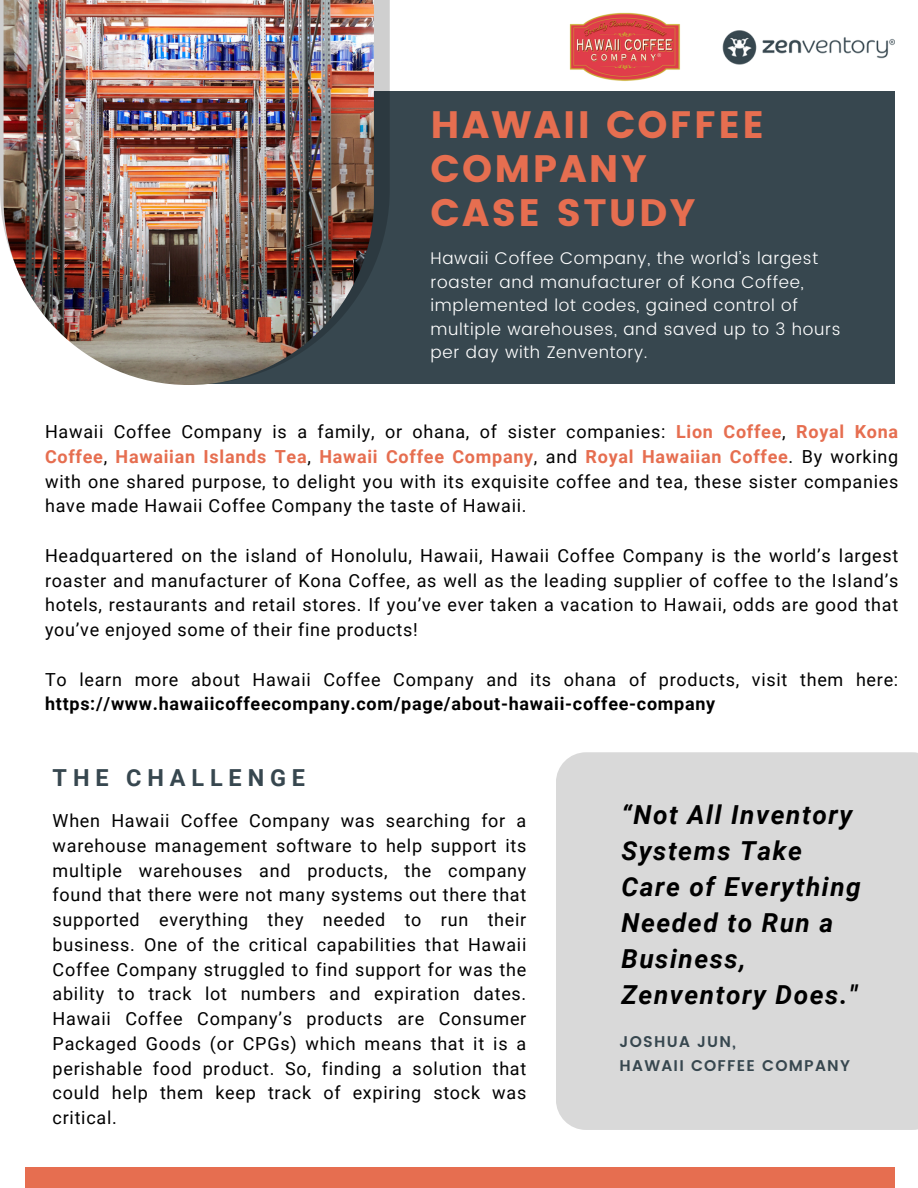
<style>
.page{position:relative;width:918px;height:1188px;background:#fff}
.page>*{position:absolute;margin:0;border:0;box-sizing:border-box;transform-origin:0 0}
.t1{font:38.25px/43.8px "Poppins";letter-spacing:.06em;color:#e66e50}
.t2{font:italic 700 26.25px/36px "Roboto";letter-spacing:.06em;color:#000}
.t3{font:700 23.4px "Roboto";letter-spacing:.25em;color:#37474f}
.t4{font:18px/24.8px "Roboto";letter-spacing:.04em;color:#000;text-align:justify}
.t5{font:300 16.95px/23.7px "Poppins";letter-spacing:.04em;color:#fff}
.t6{font:600 15.45px "Poppins";letter-spacing:.08em;color:#37474f}
.s1{font-weight:700;color:#e66e50}
.s2{font-weight:700}
</style>
<div class="page">
<div style="left:190px;top:92px;width:704px;height:292px;background:#37474f"></div>
<svg style="left:0;top:0;width:390px;height:265px"></svg>
<img style="left:4px;top:0;width:370px;height:385px">
<div style="left:25px;top:1167px;width:869px;height:21px;background:#e66e50"></div>
<div style="left:556px;top:752px;width:362px;height:378px;background:#d9d9d9"></div>
<img style="left:723px;top:30px;width:172px;height:34px">
<img style="left:568px;top:12px;width:114px;height:80px">
<h4 class="t1" style="left:431px;top:103px;width:335px">HAWAII COFFEE<br>COMPANY</h4>
<p class="t1" style="left:431px;top:191px;width:267px">CASE STUDY</p>
<h4 class="t5" style="left:431px;top:246px;width:412px">Hawaii Coffee Company, the world’s largest roaster and manufacturer of Kona Coffee, implemented lot codes, gained control of multiple warehouses, and saved up to 3 hours per day with Zenventory.</h4>
<p class="t4" style="left:45px;top:420px;width:855px">Hawaii Coffee Company is a family, or ohana, of sister companies: <span class="s1">Lion Coffee</span>, <span class="s1">Royal Kona Coffee</span>, <span class="s1">Hawaiian Islands Tea</span>, <span class="s1">Hawaii Coffee Company</span>, and <span class="s1">Royal Hawaiian Coffee</span>. By working with one shared purpose, to delight you with its exquisite coffee and tea, these sister companies have made Hawaii Coffee Company the taste of Hawaii.</p>
<p class="t4" style="left:45px;top:543px;width:855px">Headquartered on the island of Honolulu, Hawaii, Hawaii Coffee Company is the world’s largest roaster and manufacturer of Kona Coffee, as well as the leading supplier of coffee to the Island’s hotels, restaurants and retail stores. If you’ve ever taken a vacation to Hawaii, odds are good that you’ve enjoyed some of their fine products!</p>
<h1 class="t4" style="left:45px;top:667px;width:855px">To learn more about Hawaii Coffee Company and its ohana of products, visit them here: <span class="s2">https://www.hawaiicoffeecompany.com/page/about-hawaii-coffee-company</span></h1>
<p class="t3" style="left:53px;top:765px;width:254px">THE CHALLENGE</p>
<p class="t4" style="left:53px;top:809px;width:475px">When Hawaii Coffee Company was searching for a warehouse management software to help support its multiple warehouses and products, the company found that there were not many systems out there that supported everything they needed to run their business. One of the critical capabilities that Hawaii Coffee Company struggled to find support for was the ability to track lot numbers and expiration dates.<br>Hawaii Coffee Company’s products are Consumer Packaged Goods (or CPGs) which means that it is a perishable food product. So, finding a solution that could help them keep track of expiring stock was critical.</p>
<p class="t2" style="left:622px;top:797px;width:241px">“Not All Inventory<br>Systems Take<br>Care of Everything<br>Needed to Run a<br>Business,<br>Zenventory Does."</p>
<h4 class="t6" style="left:620px;top:1033px;width:118px">JOSHUA JUN,</h4>
<h4 class="t6" style="left:620px;top:1057px;width:232px">HAWAII COFFEE COMPANY</h4>
</div>
